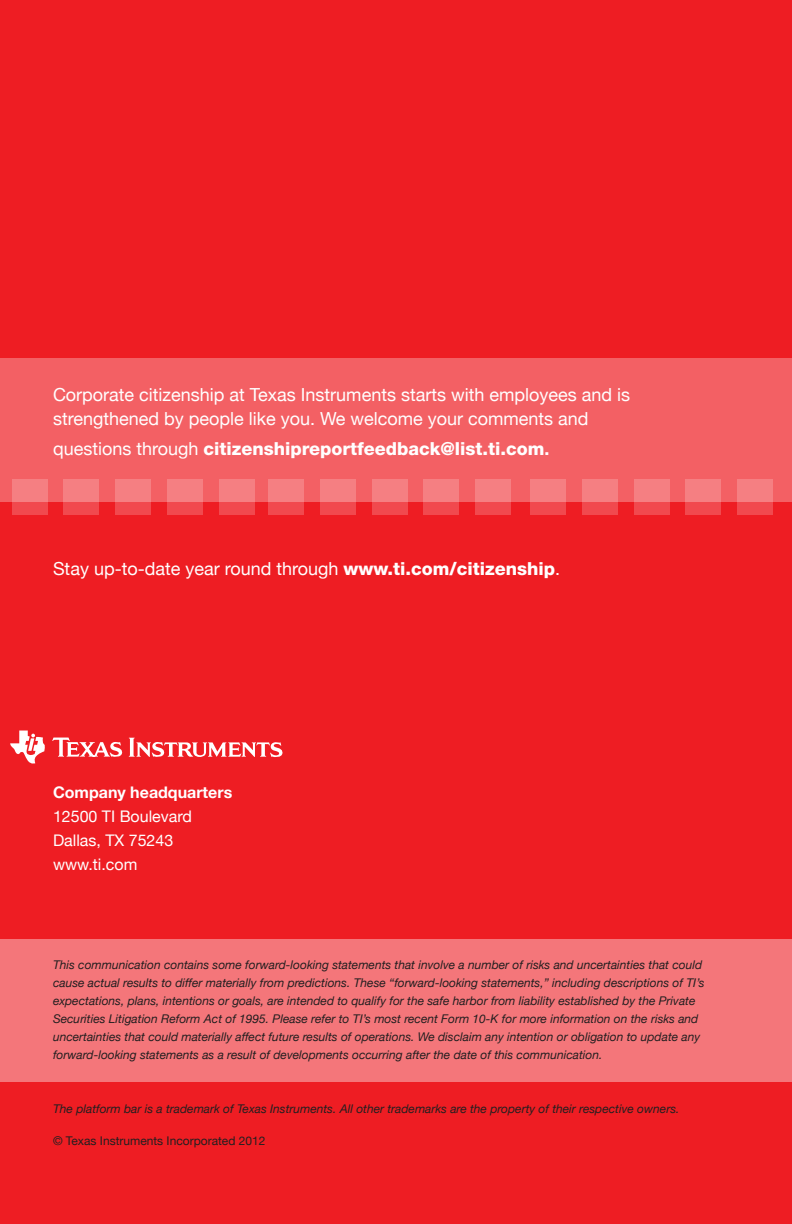
<style>
.page{position:relative;width:792px;height:1224px;background:#ee1d23}
.page>*{position:absolute;margin:0;border:0;box-sizing:border-box;transform-origin:0 0}
.t1{font:18px/24px "Helvetica Neue";color:#fff}
.t2{font:800 18px "Helvetica Neue LT Std";color:#fff}
.t3{font:16px/24px "Helvetica Neue";color:#fff}
.t4{font:700 16px "Helvetica Neue";color:#fff}
.t5{font:italic 12px/18px "Helvetica Neue";color:#231f20}
.t6{font:12px "Helvetica Neue";color:#231f20}
.s1{font-family:"Helvetica Neue";font-weight:400}
.s2{font-family:"Helvetica Neue";font-weight:700}
.s3{font-family:"Helvetica Neue LT Std";font-weight:800}
</style>
<div class="page">
<div style="left:0;top:939px;width:792px;height:142px;background:#f4767a"></div>
<svg style="left:10px;top:731px;width:273px;height:33px"></svg>
<div style="left:0;top:358px;width:792px;height:144px;background:#f36064"></div>
<svg style="left:737px;top:479px;width:36px;height:36px"></svg>
<svg style="left:475px;top:479px;width:36px;height:36px"></svg>
<svg style="left:219px;top:479px;width:36px;height:36px"></svg>
<svg style="left:685px;top:479px;width:36px;height:36px"></svg>
<svg style="left:423px;top:479px;width:36px;height:36px"></svg>
<svg style="left:167px;top:479px;width:36px;height:36px"></svg>
<svg style="left:634px;top:479px;width:36px;height:36px"></svg>
<svg style="left:372px;top:479px;width:36px;height:36px"></svg>
<svg style="left:115px;top:479px;width:36px;height:36px"></svg>
<svg style="left:582px;top:479px;width:36px;height:36px"></svg>
<svg style="left:320px;top:479px;width:36px;height:36px"></svg>
<svg style="left:63px;top:479px;width:36px;height:36px"></svg>
<svg style="left:530px;top:479px;width:36px;height:36px"></svg>
<svg style="left:268px;top:479px;width:36px;height:36px"></svg>
<svg style="left:12px;top:479px;width:36px;height:36px"></svg>
<h1 class="t1" style="left:53px;top:382px;width:579px">Corporate citizenship at Texas Instruments starts with employees and is strengthened by people like you. We welcome your comments and</h1>
<h1 class="t2" style="left:53px;top:438px;width:498px"><span class="s1">questions through</span> citizenshipreportfeedback@list.ti.com<span class="s2">.</span></h1>
<h1 class="t1" style="left:53px;top:557px;width:509px">Stay up-to-date year round through <span class="s3">www.ti.com/citizenship</span>.</h1>
<h2 class="t4" style="left:53px;top:783px;width:181px">Company headquarters</h2>
<h2 class="t3" style="left:53px;top:805px;width:141px">12500 TI Boulevard<br>Dallas, TX 75243 www.ti.com</h2>
<p class="t5" style="left:53px;top:956px;width:653px">This communication contains some forward-looking statements that involve a number of risks and uncertainties that could cause actual results to differ materially from predictions. These “forward-looking statements,” including descriptions of TI’s expectations, plans, intentions or goals, are intended to qualify for the safe harbor from liability established by the Private Securities Litigation Reform Act of 1995. Please refer to TI’s most recent Form 10-K for more information on the risks and uncertainties that could materially affect future results of operations. We disclaim any intention or obligation to update any forward-looking statements as a result of developments occurring after the date of this communication.</p>
<p class="t5" style="left:53px;top:1100px;width:628px">The platform bar is a trademark of Texas Instruments. All other trademarks are the property of their respective owners.</p>
<p class="t6" style="left:53px;top:1134px;width:214px">© Texas Instruments Incorporated 2012</p>
</div>
